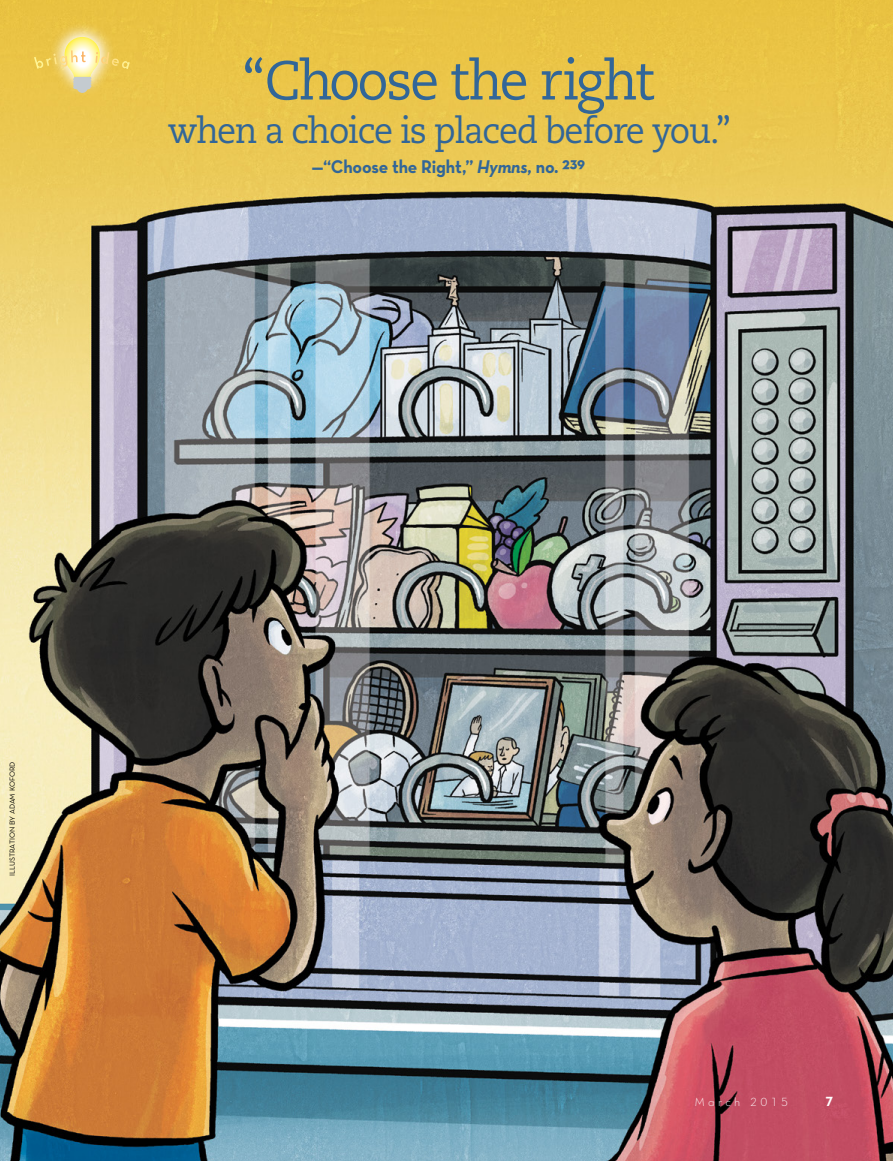
<style>
.page{position:relative;width:893px;height:1161px;background:#fff}
.page>*{position:absolute;margin:0;border:0;box-sizing:border-box;transform-origin:0 0}
.ARTCL_para_regular{font:54.75px "Caecilialds Std";letter-spacing:-.04em;color:#326698;scale:.95 1}
.ARTCL_para_regular-2{font:36px "Caecilialds Std";letter-spacing:-.035em;color:#326698;scale:.95 1}
.ARTCL_para_regular-3{font:18.75px "Neutralds Lat Bold Alt";letter-spacing:-.01em;color:#326698;scale:.95 1}
.Folio_R{font:13.5px "Neutralds Lat Bold Alt";color:#fff}
.Folio_R-2{font:12px "Neutralds Lat Light Alt";letter-spacing:.28em;color:#fff}
.t1{font:7.5px "Neutralds Lat Book Alt";color:#000}
.s1{font-family:"Neutralds Lat Bold Italic Alt"}
</style>
<div class="page">
<img style="left:0;top:0;width:893px;height:1161px">
<svg style="left:49px;top:21px;width:66px;height:74px"></svg>
<svg style="left:34px;top:37px;width:96px;height:56px;background:#efd472"></svg>
<p class="ARTCL_para_regular" style="left:242px;top:49px;width:436px">“Choose the right</p>
<p class="ARTCL_para_regular-2" style="left:168px;top:110px;width:594px">when a choice is placed before you.”</p>
<p class="ARTCL_para_regular-3" style="left:312px;top:151px;width:289px">—“Choose the Right,” <span class="s1">Hymns,</span> no. 239</p>
<p class="t1" style="left:7px;top:876px;width:116px;rotate:-90deg">ILLUSTRATION BY ADAM KOFORD</p>
<p class="Folio_R-2" style="left:695px;top:1093px;width:95px">March 2015</p>
<p class="Folio_R" style="left:826px;top:1090px;width:9px">7</p>
</div>
